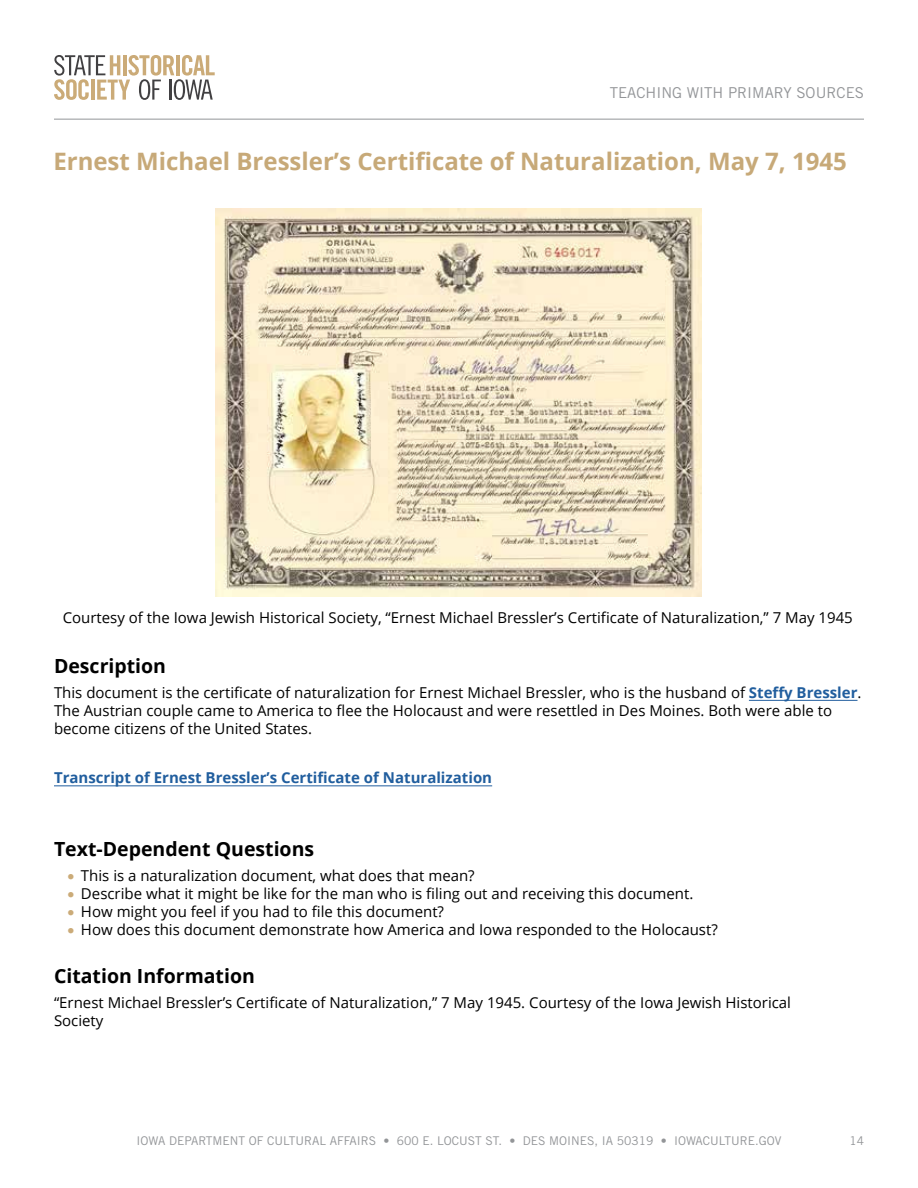
<style>
.page{position:relative;width:918px;height:1188px;background:#fff}
.page>*{position:absolute;margin:0;border:0;box-sizing:border-box;transform-origin:0 0}
.t1{font:700 24px "Open Sans";color:#c7a978}
.t2{font:700 19.5px "Open Sans";color:#000}
.t3{font:15px/18px "Open Sans";color:#000}
.t4{font:700 15px "Open Sans";color:#215e9e}
.t5{font:15px "Trade Gothic LT Std";color:#939598}
.t6{font:12px "Trade Gothic LT Std";color:#939598}
.s1{font-weight:700;color:#215e9e}
.s2{color:#cbab78}
</style>
<div class="page">
<hr style="left:54px;top:119px;width:810px;height:1px;background:#939598">
<svg style="left:54px;top:55px;width:161px;height:45px"></svg>
<img style="left:216px;top:209px;width:486px;height:387px">
<hr style="left:749px;top:700px;width:109px;height:1px;background:#215e9e">
<hr style="left:54px;top:785px;width:438px;height:1px;background:#215e9e">
<p class="t5" style="left:610px;top:83px;width:256px">TEACHING WITH PRIMARY SOURCES</p>
<h2 class="t1" style="left:53px;top:144px;width:795px">Ernest Michael Bressler’s Certificate of Naturalization, May 7, 1945</h2>
<h5 class="t3" style="left:63px;top:608px;width:792px">Courtesy of the Iowa Jewish Historical Society, “Ernest Michael Bressler’s Certificate of Naturalization,” 7 May 1945</h5>
<h5 class="t2" style="left:54px;top:652px;width:114px">Description</h5>
<h5 class="t3" style="left:54px;top:683px;width:809px">This document is the certificate of naturalization for Ernest Michael Bressler, who is the husband of <span class="s1">Steffy Bressler</span>.<br>The Austrian couple came to America to flee the Holocaust and were resettled in Des Moines. Both were able to become citizens of the United States.</h5>
<h5 class="t4" style="left:54px;top:767px;width:440px">Transcript of Ernest Bressler’s Certificate of Naturalization</h5>
<p class="t2" style="left:54px;top:835px;width:262px">Text-Dependent Questions</p>
<p class="t3" style="left:67px;top:866px;width:409px"><span class="s2">•</span> This is a naturalization document, what does that mean?</p>
<p class="t3" style="left:67px;top:884px;width:627px"><span class="s2">•</span> Describe what it might be like for the man who is filing out and receiving this document.</p>
<p class="t3" style="left:67px;top:902px;width:378px"><span class="s2">•</span> How might you feel if you had to file this document?</p>
<p class="t3" style="left:67px;top:920px;width:652px"><span class="s2">•</span> How does this document demonstrate how America and Iowa responded to the Holocaust?</p>
<p class="t2" style="left:54px;top:962px;width:202px">Citation Information</p>
<p class="t3" style="left:54px;top:993px;width:739px">“Ernest Michael Bressler’s Certificate of Naturalization,” 7 May 1945. Courtesy of the Iowa Jewish Historical<br>Society</p>
<p class="t6" style="left:137px;top:1133px;width:646px">IOWA DEPARTMENT OF CULTURAL AFFAIRS • 600 E. LOCUST ST. • DES MOINES, IA 50319 • IOWACULTURE.GOV</p>
<p class="t6" style="left:849px;top:1133px;width:16px">14</p>
</div>
